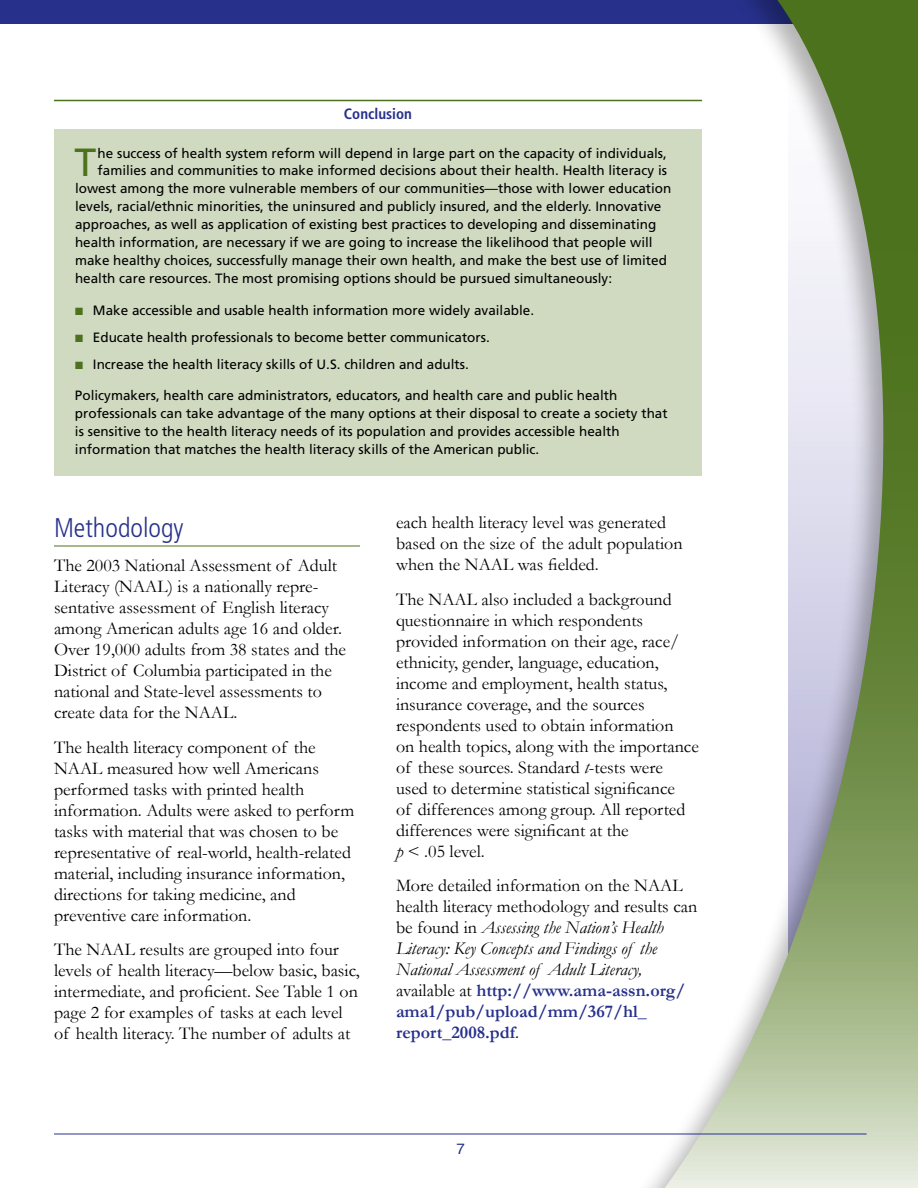
<style>
.page{position:relative;width:918px;height:1188px;background:#fff}
.page>*{position:absolute;margin:0;border:0;box-sizing:border-box;transform-origin:0 0}
.t1{font:39.3px "Frutiger";color:#4c721d}
.t2{font:300 condensed 27px "Frutiger";color:#27318b}
.t3{font:18px/21px "Garamond";color:#000}
.t4{font:italic 18px/21px "Garamond";color:#000}
.t5{font:700 condensed 15px "Frutiger";color:#27318b}
.t6{font:15px "Helvetica";color:#27318b}
.t7{font:13.5px/18px "Frutiger";color:#000}
.s1{color:#4c721d}
.s2{font-style:italic}
.s3{font-style:normal}
.s4{font-weight:700;font-style:normal;color:#27318b}
</style>
<div class="page">
<div style="left:0;top:0;width:918px;height:23px;background:#27318b"></div>
<hr style="left:54px;top:546px;width:306px;height:1px;background:#4c721d">
<div style="left:610px;top:0;width:308px;height:1188px;background:#fff"></div>
<svg style="left:665px;top:0;width:253px;height:1188px"></svg>
<hr style="left:54px;top:1134px;width:813px;height:1px;background:#27318b">
<div style="left:54px;top:129px;width:648px;height:347px;background:#d0dac1"></div>
<hr style="left:54px;top:100px;width:648px;height:1px;background:#4c721d">
<p class="t5" style="left:344px;top:105px;width:70px">Conclusion</p>
<h1 class="t1" style="left:75px;top:139px;width:23px">T</h1>
<p class="t7" style="left:98px;top:144px;width:571px">he success of health system reform will depend in large part on the capacity of individuals,</p>
<p class="t7" style="left:98px;top:162px;width:571px">families and communities to make informed decisions about their health. Health literacy is</p>
<p class="t7" style="left:75px;top:180px;width:598px">lowest among the more vulnerable members of our communities—those with lower education</p>
<p class="t7" style="left:75px;top:198px;width:588px">levels, racial/ethnic minorities, the uninsured and publicly insured, and the elderly. Innovative</p>
<p class="t7" style="left:75px;top:216px;width:583px">approaches, as well as application of existing best practices to developing and disseminating</p>
<p class="t7" style="left:75px;top:234px;width:579px">health information, are necessary if we are going to increase the likelihood that people will</p>
<p class="t7" style="left:75px;top:252px;width:593px">make healthy choices, successfully manage their own health, and make the best use of limited</p>
<p class="t7" style="left:75px;top:270px;width:539px">health care resources. The most promising options should be pursued simultaneously:</p>
<p class="t7" style="left:75px;top:301px;width:461px"><span class="s1">■</span> Make accessible and usable health information more widely available.</p>
<p class="t7" style="left:75px;top:328px;width:416px"><span class="s1">■</span> Educate health professionals to become better communicators.</p>
<p class="t7" style="left:75px;top:355px;width:395px"><span class="s1">■</span> Increase the health literacy skills of U.S. children and adults.</p>
<p class="t7" style="left:75px;top:387px;width:594px">Policymakers, health care administrators, educators, and health care and public health professionals can take advantage of the many options at their disposal to create a society that is sensitive to the health literacy needs of its population and provides accessible health information that matches the health literacy skills of the American public.</p>
<h2 class="t2" style="left:54px;top:512px;width:131px">Methodology</h2>
<p class="t3" style="left:54px;top:555px;width:294px">The 2003 National Assessment of Adult Literacy (NAAL) is a nationally repre&shy;sentative assessment of English literacy among American adults age 16 and older.<br>Over 19,000 adults from 38 states and the District of Columbia participated in the national and State-level assessments to create data for the NAAL.</p>
<p class="t3" style="left:54px;top:736px;width:302px">The health literacy component of the NAAL measured how well Americans performed tasks with printed health information. Adults were asked to perform tasks with material that was chosen to be representative of real-world, health-related material, including insurance information, directions for taking medicine, and preventive care information.</p>
<p class="t3" style="left:54px;top:939px;width:307px">The NAAL results are grouped into four levels of health literacy—below basic, basic, intermediate, and proficient. See Table 1 on page 2 for examples of tasks at each level of health literacy. The number of adults at</p>
<p class="t3" style="left:396px;top:512px;width:288px">each health literacy level was generated based on the size of the adult population when the NAAL was fielded.</p>
<p class="t3" style="left:396px;top:588px;width:304px">The NAAL also included a background questionnaire in which respondents provided information on their age, race/ ethnicity, gender, language, education, income and employment, health status, insurance coverage, and the sources respondents used to obtain information<br>on health topics, along with the importance of these sources. Standard <span class="s2">t</span>-tests were used to determine statistical significance<br>of differences among group. All reported differences were significant at the<br><span class="s2">p</span> &lt; .05 level.</p>
<p class="t4" style="left:396px;top:875px;width:303px"><span class="s3">More detailed information on the NAAL health literacy methodology and results can be found in</span> Assessing the Nation’s Health Literacy: Key Concepts and Findings of the National Assessment of Adult Literacy, <span class="s3">available at</span> <span class="s4">http://www.ama-assn.org/ ama1/pub/upload/mm/367/hl_ report_2008.pdf</span><span class="s3">.</span></p>
<p class="t6" style="left:457px;top:1140px;width:10px">7</p>
</div>
